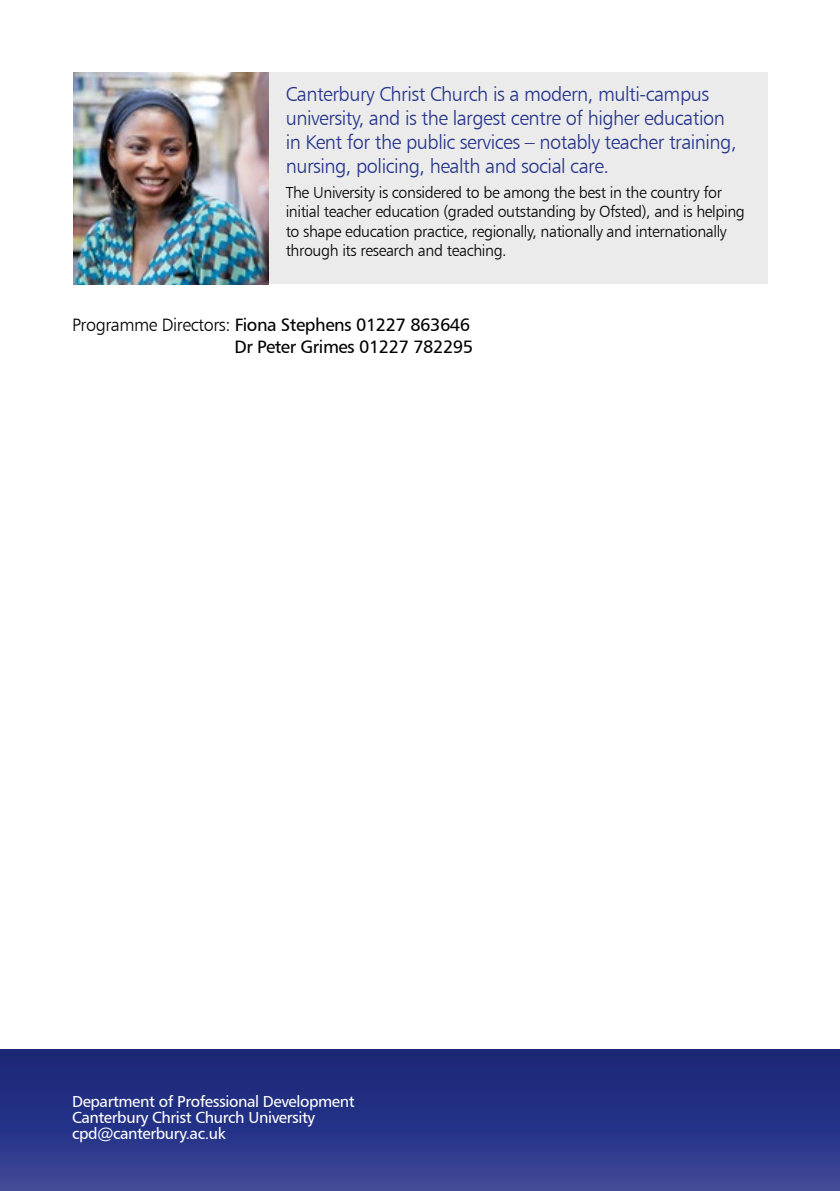
<style>
.page{position:relative;width:840px;height:1191px;background:#fff}
.page>*{position:absolute;margin:0;border:0;box-sizing:border-box;transform-origin:0 0}
.t1{font:20px/24px "Humanist 777 BT Light B";letter-spacing:-.025em;color:#233289}
.t2{font:18px/21.6px "Humanist 777 BT Roman B";letter-spacing:-.025em;color:#000;text-align:right}
.t3{font:16px/19.2px "Humanist 777 BT Light B";letter-spacing:-.025em;color:#000}
.t4{font:16px/16px "Humanist 777 BT Roman B";letter-spacing:-.025em;color:#fff}
.s1{font-family:"Humanist 777 BT Light B"}
</style>
<div class="page">
<div style="left:0;top:1049px;width:839px;height:142px;background:linear-gradient(to bottom,#152375,#3c4697)"></div>
<div style="left:267px;top:72px;width:500px;height:212px;background:#ebebec"></div>
<img style="left:73px;top:72px;width:195px;height:212px">
<p class="t1" style="left:285px;top:82px;width:452px">Canterbury Christ Church is a modern, multi-campus university, and is the largest centre of higher education in Kent for the public services – notably teacher training, nursing, policing, health and social care.</p>
<p class="t3" style="left:285px;top:183px;width:460px">The University is considered to be among the best in the country for initial teacher education (graded outstanding by Ofsted), and is helping to shape education practice, regionally, nationally and internationally through its research and teaching.</p>
<p class="t2" style="left:72px;top:314px;width:402px"><span class="s1">Programme Directors:</span> Fiona Stephens 01227 863646<br>Dr Peter Grimes 01227 782295</p>
<p class="t4" style="left:72px;top:1093px;width:284px">Department of Professional Development<br>Canterbury Christ Church University cpd@canterbury.ac.uk</p>
</div>
